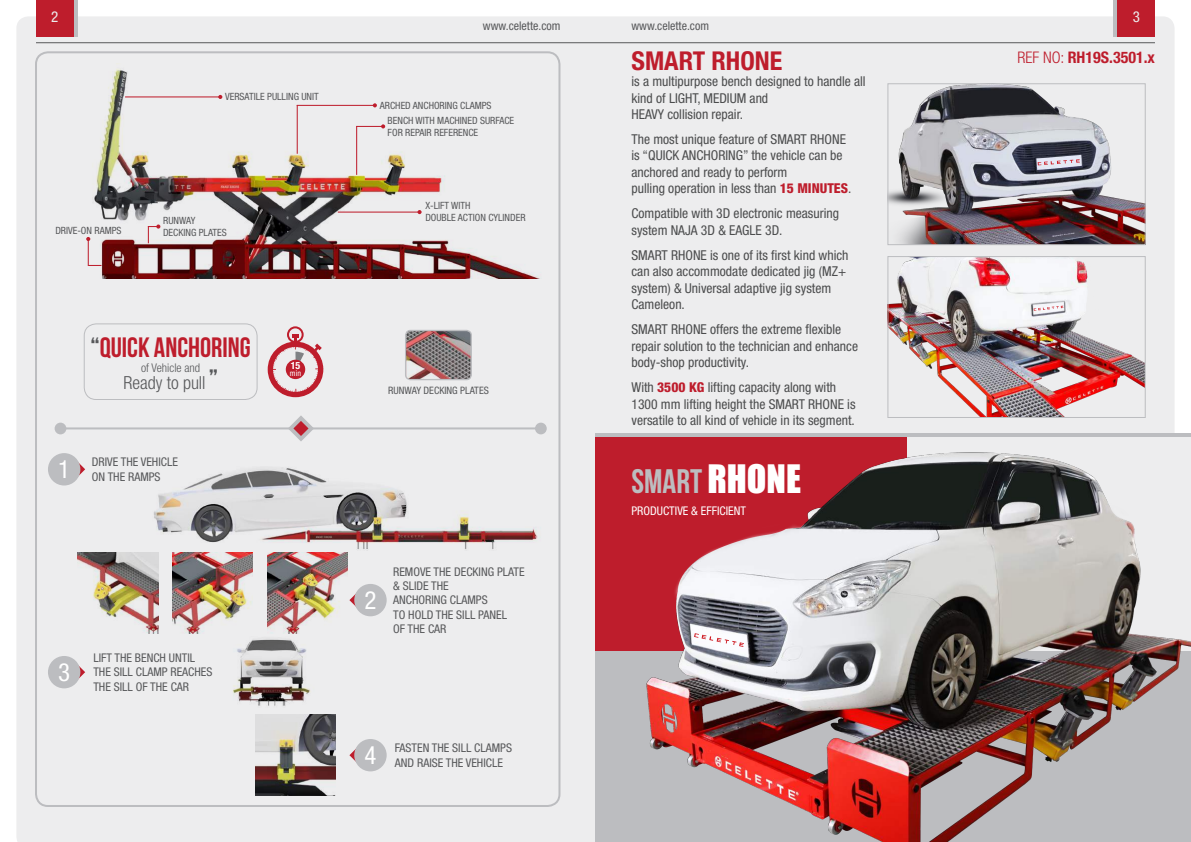
<style>
.page{position:relative;width:1191px;height:842px;background:#fff}
.page>*{position:absolute;margin:0;border:0;box-sizing:border-box;transform-origin:0 0}
.t1{font:34px "Bebas Neue";color:#bcbdc0}
.t2{font:28px "Bebas Neue";color:#be1d2c}
.t3{font:700 condensed 26px "Helvetica Neue LT Std";color:#be1d2c}
.t4{font:condensed 25px "Helvetica Neue LT Std";color:#fff}
.t5{font:300 condensed 18px "Helvetica Neue LT Std";color:#57585a}
.t6{font:700 condensed 16px "Helvetica Neue LT Std";color:#be1d2c}
.t7{font:condensed 15px "Helvetica Neue LT Std";color:#ededee}
.t8{font:condensed 13.6px/16.3px "Helvetica Neue LT Std";color:#4b4c4d}
.t9{font:condensed 12px/14.4px "Helvetica Neue LT Std";color:#57585a}
.t10{font:condensed 12px "Helvetica Neue LT Std";color:#fff}
.t11{font:300 condensed 12px "Helvetica Neue LT Std";color:#57585a}
.t12{font:condensed 10.2px "Helvetica Neue LT Std";color:#57585a}
.t13{font:condensed 10px/12px "Helvetica Neue LT Std";color:#57585a}
.t14{font:700 condensed 10px "Helvetica Neue LT Std";color:#fff}
.t15{font:condensed 8px "Helvetica Neue LT Std";color:#fff}
.s1{color:#57585a}
.s2{font-family:"Bebas Neue";font-weight:400;font-stretch:normal;font-size:28px}
.s3{font-weight:800;color:#be1d2c}
.s4{font-family:"Impact";font-size:36px;color:#fff}
.s5{font-weight:300}
</style>
<div class="page">
<div style="left:16px;top:16px;width:1158px;height:826px;background:#ededee"></div>
<hr style="left:60px;top:427px;width:481px;height:2px;background:#bcbdc0">
<svg style="left:288px;top:415px;width:26px;height:26px"></svg>
<div style="left:535px;top:423px;width:12px;height:11px;background:#bcbdc0;border-radius:50%"></div>
<div style="left:55px;top:423px;width:11px;height:11px;background:#bcbdc0;border-radius:50%"></div>
<img style="left:85px;top:64px;width:464px;height:215px">
<hr style="left:125px;top:96px;width:95px;height:1px;background:#be1d2c">
<svg style="left:218px;top:95px;width:4px;height:4px"></svg>
<hr style="left:297px;top:105px;width:1px;height:49px;background:#be1d2c">
<hr style="left:297px;top:105px;width:78px;height:1px;background:#be1d2c">
<svg style="left:373px;top:103px;width:4px;height:4px"></svg>
<svg style="left:356px;top:124px;width:29px;height:4px"></svg>
<hr style="left:356px;top:126px;width:1px;height:49px;background:#be1d2c">
<svg style="left:86px;top:237px;width:15px;height:29px"></svg>
<svg style="left:148px;top:224px;width:12px;height:19px"></svg>
<hr style="left:338px;top:212px;width:81px;height:1px;background:#be1d2c">
<svg style="left:417px;top:210px;width:4px;height:4px"></svg>
<img style="left:405px;top:330px;width:66px;height:50px">
<div style="left:405px;top:330px;width:67px;height:50px;border:1px solid #bcbdc0;border-radius:5px"></div>
<div style="left:84px;top:323px;width:174px;height:77px;border:1px solid #bcbdc0;border-radius:12px"></div>
<img style="left:140px;top:462px;width:407px;height:88px">
<svg style="left:77px;top:459px;width:8px;height:20px"></svg>
<div style="left:48px;top:453px;width:32px;height:32px;background:#bcbdc0;border-radius:50%"></div>
<img style="left:267px;top:553px;width:80px;height:80px">
<img style="left:78px;top:553px;width:80px;height:80px">
<img style="left:172px;top:553px;width:81px;height:80px">
<svg style="left:349px;top:590px;width:8px;height:20px"></svg>
<div style="left:354px;top:584px;width:33px;height:32px;background:#bcbdc0;border-radius:50%"></div>
<img style="left:226px;top:636px;width:93px;height:72px">
<svg style="left:77px;top:662px;width:8px;height:20px"></svg>
<div style="left:48px;top:656px;width:32px;height:32px;background:#bcbdc0;border-radius:50%"></div>
<img style="left:256px;top:715px;width:80px;height:80px">
<svg style="left:349px;top:745px;width:8px;height:20px"></svg>
<div style="left:354px;top:739px;width:33px;height:32px;background:#bcbdc0;border-radius:50%"></div>
<svg style="left:268px;top:326px;width:55px;height:71px;background:#dba5ab"></svg>
<img style="left:889px;top:85px;width:254px;height:158px">
<div style="left:887px;top:83px;width:258px;height:162px;border:1px solid #bcbdc0"></div>
<img style="left:889px;top:258px;width:254px;height:158px">
<div style="left:887px;top:256px;width:258px;height:162px;border:1px solid #bcbdc0"></div>
<img style="left:595px;top:441px;width:596px;height:401px">
<div style="left:1113px;top:0;width:42px;height:36px;background:#bcbdc0"></div>
<div style="left:1117px;top:0;width:38px;height:36px;background:#be1d2c"></div>
<div style="left:36px;top:0;width:42px;height:36px;background:linear-gradient(to bottom,#bcbdc0,#bcbdc0)"></div>
<div style="left:36px;top:0;width:37px;height:36px;background:#be1d2c"></div>
<hr style="left:36px;top:42px;width:1119px;height:1px;background:#57585a">
<svg style="left:1037px;top:159px;width:42px;height:6px"></svg>
<svg style="left:1033px;top:306px;width:30px;height:5px"></svg>
<svg style="left:694px;top:633px;width:50px;height:14px"></svg>
<p class="t7" style="left:51px;top:8px;width:9px">2</p>
<p class="t7" style="left:1132px;top:8px;width:9px">3</p>
<p class="t9" style="left:483px;top:19px;width:79px">www.celette.com</p>
<p class="t9" style="left:631px;top:19px;width:79px">www.celette.com</p>
<p class="t13" style="left:225px;top:91px;width:95px">VERSATILE PULLING UNIT</p>
<p class="t13" style="left:55px;top:224px;width:68px">DRIVE-ON RAMPS</p>
<p class="t13" style="left:163px;top:214px;width:65px">RUNWAY<br>DECKING PLATES</p>
<h2 class="t2" style="left:91px;top:332px;width:161px"><span class="s1">“</span>QUICK ANCHORING</h2>
<p class="t11" style="left:141px;top:360px;width:61px">of Vehicle and</p>
<h3 class="t5" style="left:123px;top:372px;width:96px">Ready to pull <span class="s2">”</span></h3>
<p class="t9" style="left:58px;top:455px;width:121px;text-indent:34px">DRIVE THE VEHICLE<br><sup>1</sup> ON THE RAMPS</p>
<p class="t14" style="left:291px;top:359px;width:11px">15</p>
<p class="t15" style="left:290px;top:368px;width:13px">min</p>
<h3 class="t4" style="left:58px;top:658px;width:14px">3</h3>
<p class="t9" style="left:93px;top:650px;width:121px">LIFT THE BENCH UNTIL<br>THE SILL CLAMP REACHES<br>THE SILL OF THE CAR</p>
<p class="t13" style="left:388px;top:98px;width:128px;line-height:15px;text-indent:-8px">ARCHED ANCHORING CLAMPS<br>BENCH WITH MACHINED SURFACE</p>
<p class="t13" style="left:388px;top:126px;width:92px">FOR REPAIR REFERENCE</p>
<p class="t13" style="left:425px;top:200px;width:102px">X-LIFT WITH<br>DOUBLE ACTION CYLINDER</p>
<p class="t12" style="left:388px;top:384px;width:102px">RUNWAY DECKING PLATES</p>
<h3 class="t4" style="left:364px;top:586px;width:13px">2</h3>
<p class="t9" style="left:393px;top:564px;width:133px">REMOVE THE DECKING PLATE &amp; SLIDE THE<br>ANCHORING CLAMPS<br>TO HOLD THE SILL PANEL<br>OF THE CAR</p>
<h3 class="t4" style="left:364px;top:741px;width:13px">4</h3>
<p class="t9" style="left:395px;top:741px;width:119px">FASTEN THE SILL CLAMPS<br>AND RAISE THE VEHICLE</p>
<h3 class="t3" style="left:631px;top:45px;width:152px">SMART RHONE</h3>
<p class="t8" style="left:631px;top:73px;width:236px">is a multipurpose bench designed to handle all kind of LIGHT, MEDIUM and<br>HEAVY collision repair.</p>
<p class="t8" style="left:631px;top:131px;width:221px">The most unique feature of SMART RHONE is “QUICK ANCHORING” the vehicle can be anchored and ready to perform<br>pulling operation in less than <span class="s3">15 MINUTES</span>.</p>
<p class="t8" style="left:631px;top:205px;width:209px">Compatible with 3D electronic measuring system NAJA 3D &amp; EAGLE 3D.</p>
<p class="t8" style="left:631px;top:247px;width:219px">SMART RHONE is one of its first kind which can also accommodate dedicated jig (MZ+ system) &amp; Universal adaptive jig system<br>Cameleon.</p>
<p class="t8" style="left:631px;top:321px;width:228px">SMART RHONE offers the extreme flexible repair solution to the technician and enhance body-shop productivity.</p>
<p class="t8" style="left:631px;top:379px;width:226px">With <span class="s3">3500 KG</span> lifting capacity along with<br>1300 mm lifting height the SMART RHONE is versatile to all kind of vehicle in its segment.</p>
<h1 class="t1" style="left:631px;top:462px;width:171px">SMART <span class="s4">RHONE</span></h1>
<p class="t10" style="left:631px;top:504px;width:116px">PRODUCTIVE &amp; EFFICIENT</p>
<p class="t6" style="left:1017px;top:47px;width:139px"><span class="s5">REF NO:</span> RH19S.3501.x</p>
</div>
